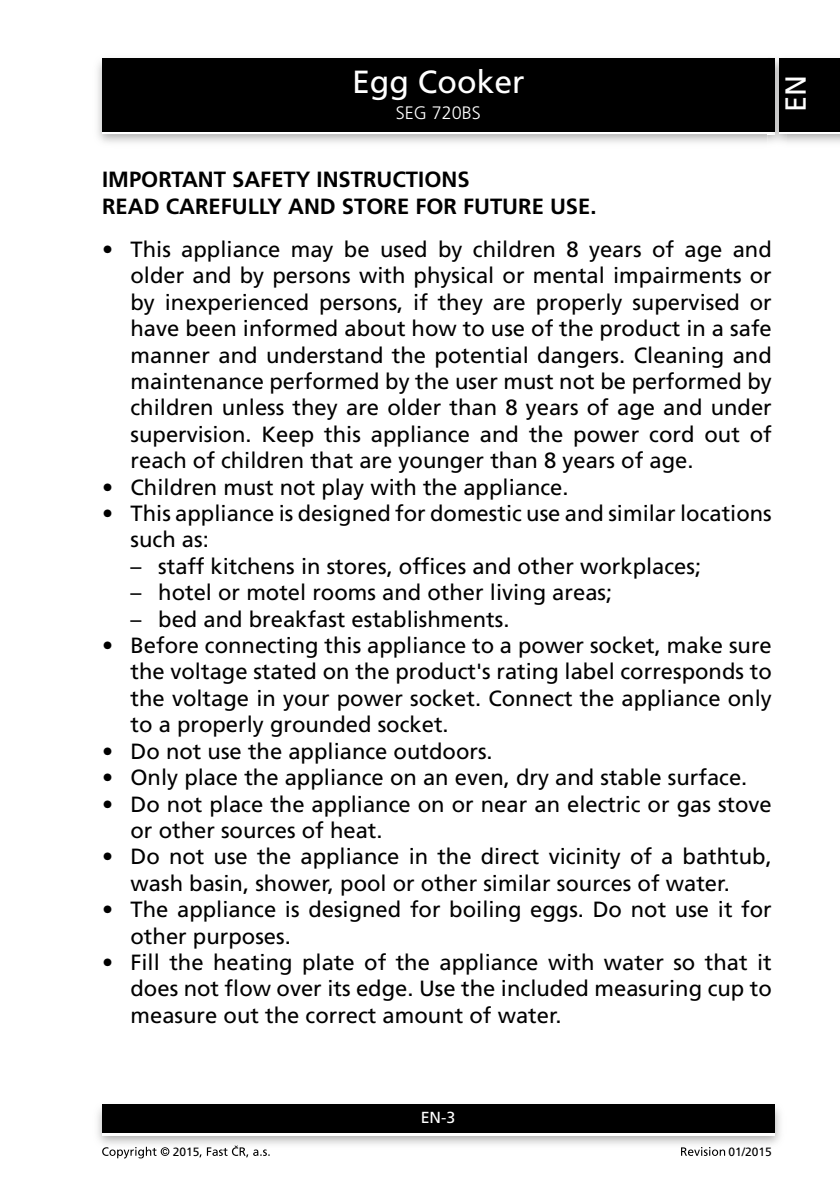
<style>
.page{position:relative;width:840px;height:1191px;background:#fff}
.page>*{position:absolute;margin:0;border:0;box-sizing:border-box;transform-origin:0 0}
.t1{font:32px "Frutiger CE";color:#fff}
.t2{font:29px "Frutiger CE";color:#fff}
.t3{font:22px/26.4px "Frutiger CE";color:#000}
.t4{font:700 22px/26.4px "Frutiger CE";color:#000}
.t5{font:300 18px "Frutiger CE";color:#fff}
.t6{font:16px "Frutiger CE";color:#fff}
.t7{font:12px "Frutiger CE";color:#000}
</style>
<div class="page">
<div style="left:102px;top:61px;width:672px;height:73px;background:linear-gradient(to right,#000,#000)"></div>
<div style="left:102px;top:58px;width:672px;height:73px;background:#000"></div>
<img style="left:97px;top:1104px;width:683px;height:41px">
<div style="left:102px;top:1107px;width:672px;height:28px;background:linear-gradient(to right,#fff,#fff)"></div>
<div style="left:102px;top:1104px;width:672px;height:28px;background:#000"></div>
<img style="left:767px;top:56px;width:18px;height:89px">
<svg style="left:767px;top:131px;width:7px;height:3px"></svg>
<img style="left:767px;top:58px;width:7px;height:3px">
<img style="left:767px;top:61px;width:7px;height:70px">
<div style="left:778px;top:61px;width:61px;height:73px;background:linear-gradient(to right,#000,#000)"></div>
<div style="left:778px;top:58px;width:61px;height:73px;background:#000"></div>
<svg style="left:102px;top:1146px;width:67px;height:12px"></svg>
<svg style="left:199px;top:1145px;width:70px;height:12px"></svg>
<svg style="left:681px;top:1147px;width:43px;height:8px"></svg>
<h1 class="t1" style="left:352px;top:64px;width:174px">Egg Cooker</h1>
<p class="t5" style="left:395px;top:102px;width:87px">SEG 720BS</p>
<h2 class="t2" style="left:778px;top:112px;width:39px;rotate:-90deg">EN</h2>
<p class="t4" style="left:102px;top:166px;width:144px">IMPORTANT SAFE</p>
<p class="t4" style="left:102px;top:166px;width:495px;text-indent:181px">TY INSTRUCTIONS<br>READ CAREFULLY AN D STORE FOR FUTURE USE.</p>
<p class="t3" style="left:130px;top:236px;width:642px;text-align:justify;text-indent:-28px">• This appliance may be used by children 8 years of age and older and by persons with physical or mental impairments or by inexperienced persons, if they are properly supervised or have been informed about how to use of the product in a safe manner and understand the potential dangers. Cleaning and maintenance performed by the user must not be performed by children unless they are older than 8 years of age and under supervision. Keep this appliance and the power cord out of reach of children that are younger than 8 years of age.</p>
<p class="t3" style="left:102px;top:474px;width:467px">• Children must not play with the appliance.</p>
<p class="t3" style="left:130px;top:500px;width:642px;text-indent:-28px">• This appliance is designed for domestic use and similar locations such as:</p>
<p class="t3" style="left:130px;top:553px;width:572px">– staff kitchens in stores, offices and other workplaces;</p>
<p class="t3" style="left:130px;top:579px;width:483px">– hotel or motel rooms and other living areas;</p>
<p class="t3" style="left:130px;top:606px;width:380px">– bed and breakfast establishments.</p>
<p class="t3" style="left:130px;top:632px;width:642px;text-align:justify;text-indent:-28px">• Before connecting this appliance to a power socket, make sure the voltage stated on the product's rating label corresponds to the voltage in your power socket. Connect the appliance only to a properly grounded socket.</p>
<p class="t3" style="left:102px;top:738px;width:392px">• Do not use the appliance outdoors.</p>
<p class="t3" style="left:102px;top:764px;width:646px">• Only place the appliance on an even, dry and stable surface.</p>
<p class="t3" style="left:130px;top:790px;width:642px;text-indent:-28px">• Do not place the appliance on or near an electric or gas stove or other sources of heat.</p>
<p class="t3" style="left:130px;top:843px;width:642px;text-indent:-28px">• Do not use the appliance in the direct vicinity of a bathtub, wash basin, shower, pool or other similar sources of water.</p>
<p class="t3" style="left:130px;top:896px;width:642px;text-indent:-28px">• The appliance is designed for boiling eggs. Do not use it for other purposes.</p>
<p class="t3" style="left:130px;top:949px;width:642px;text-align:justify;text-indent:-28px">• Fill the heating plate of the appliance with water so that it does not flow over its edge. Use the included measuring cup to measure out the correct amount of water.</p>
<p class="t6" style="left:420px;top:1108px;width:36px">EN-3</p>
<p class="t7" style="left:173px;top:1144px;width:28px">2015</p>
<p class="t7" style="left:728px;top:1144px;width:45px">01/2015</p>
</div>
